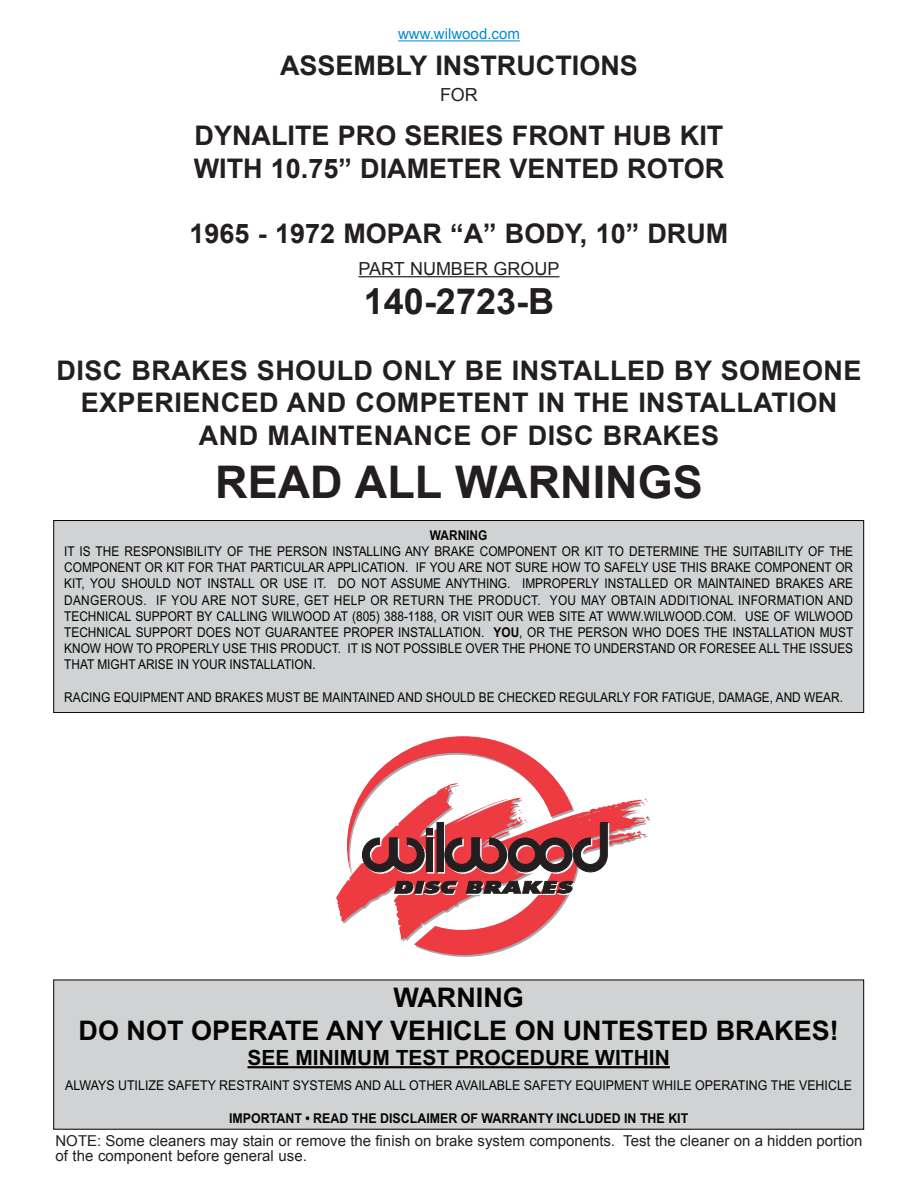
<style>
.page{position:relative;width:918px;height:1188px;background:#fff}
.page>*{position:absolute;margin:0;border:0;box-sizing:border-box;transform-origin:0 0}
.t1{font:700 45px "Arial";color:#231f20}
.t2{font:700 36px "Arial";color:#231f20}
.t3{font:700 27px/32.4px "Arial";letter-spacing:.015em;color:#231f20}
.t4{font:700 27px/32.4px "Arial";color:#040503;text-align:center}
.t5{font:700 21px "Arial";color:#040503}
.t6{font:18px "Arial";color:#231f20}
.t7{font:15px/15px "Arial";color:#231f20}
.t8{font:15px "Arial";color:#008cd2}
.t9{font:13.5px/16.2px "Arial";color:#040503;text-align:justify;scale:.88 1}
.t10{font:13.5px "Arial";color:#040503;scale:.92 1}
.t11{font:700 13.5px "Arial";color:#040503;scale:.92 1}
.t12{font:700 13.5px "Arial";color:#040503;scale:.88 1}
.s1{font-weight:700}
</style>
<div class="page">
<hr style="left:358px;top:276px;width:202px;height:1px;background:#231f20">
<svg style="left:336px;top:798px;width:313px;height:125px"></svg>
<svg style="left:347px;top:736px;width:262px;height:221px"></svg>
<div style="left:54px;top:521px;width:810px;height:192px;background:#d1d2d4"></div>
<div style="left:53px;top:520px;width:811px;height:193px;border:1px solid #040503"></div>
<div style="left:54px;top:980px;width:810px;height:149px;background:#d1d2d4"></div>
<hr style="left:248px;top:1066px;width:422px;height:2px;background:#040503">
<hr style="left:398px;top:40px;width:122px;height:1px;background:#008cd2">
<p class="t8" style="left:398px;top:26px;width:123px">www.wilwood.com</p>
<h3 class="t3" style="left:280px;top:50px;width:359px">ASSEMBLY INSTRUCTIONS</h3>
<h3 class="t6" style="left:440px;top:85px;width:39px">FOR</h3>
<h3 class="t3" style="left:194px;top:120px;width:532px">DYNALITE PRO SERIES FRONT HUB KIT<br>WITH 10.75” DIAMETER VENTED ROTOR</h3>
<h3 class="t3" style="left:190px;top:217px;width:540px">1965 - 1972 MOPAR “A” BODY, 10” DRUM</h3>
<h3 class="t6" style="left:358px;top:259px;width:203px">PART NUMBER GROUP</h3>
<h2 class="t2" style="left:364px;top:281px;width:192px">140-2723-B</h2>
<h3 class="t3" style="left:56px;top:354px;width:807px;text-align:center">DISC BRAKES SHOULD ONLY BE INSTALLED BY SOMEONE<br>EXPERIENCED AND COMPETENT IN THE INSTALLATION<br>AND MAINTENANCE OF DISC BRAKES</h3>
<h1 class="t1" style="left:215px;top:457px;width:489px">READ ALL WARNINGS</h1>
<p class="t12" style="left:430px;top:526px;width:67px">WARNING</p>
<p class="t9" style="left:64px;top:543px;width:898px">IT IS THE RESPONSIBILITY OF THE PERSON INSTALLING ANY BRAKE COMPONENT OR KIT TO DETERMINE THE SUITABILITY OF THE COMPONENT OR KIT FOR THAT PARTICULAR APPLICATION. IF YOU ARE NOT SURE HOW TO SAFELY USE THIS BRAKE COMPONENT OR KIT, YOU SHOULD NOT INSTALL OR USE IT. DO NOT ASSUME ANYTHING. IMPROPERLY INSTALLED OR MAINTAINED BRAKES ARE DANGEROUS. IF YOU ARE NOT SURE, GET HELP OR RETURN THE PRODUCT. YOU MAY OBTAIN ADDITIONAL INFORMATION AND TECHNICAL SUPPORT BY CALLING WILWOOD AT (805) 388-1188, OR VISIT OUR WEB SITE AT WWW.WILWOOD.COM. USE OF WILWOOD TECHNICAL SUPPORT DOES NOT GUARANTEE PROPER INSTALLATION. <span class="s1">YOU</span>, OR THE PERSON WHO DOES THE INSTALLATION MUST KNOW HOW TO PROPERLY USE THIS PRODUCT. IT IS NOT POSSIBLE OVER THE PHONE TO UNDERSTAND OR FORESEE ALL THE ISSUES THAT MIGHT ARISE IN YOUR INSTALLATION.</p>
<p class="t9" style="left:64px;top:689px;width:887px">RACING EQUIPMENT AND BRAKES MUST BE MAINTAINED AND SHOULD BE CHECKED REGULARLY FOR FATIGUE, DAMAGE, AND WEAR.</p>
<h3 class="t4" style="left:79px;top:983px;width:762px">WARNING<br>DO NOT OPERATE ANY VEHICLE ON UNTESTED BRAKES!</h3>
<h3 class="t5" style="left:248px;top:1044px;width:424px">SEE MINIMUM TEST PROCEDURE WITHIN</h3>
<p class="t10" style="left:65px;top:1077px;width:857px">ALWAYS UTILIZE SAFETY RESTRAINT SYSTEMS AND ALL OTHER AVAILABLE SAFETY EQUIPMENT WHILE OPERATING THE VEHICLE</p>
<p class="t11" style="left:229px;top:1109px;width:501px">IMPORTANT • READ THE DISCLAIMER OF WARRANTY INCLUDED IN THE KIT</p>
<p class="t7" style="left:56px;top:1134px;width:808px">NOTE: Some cleaners may stain or remove the finish on brake system components. Test the cleaner on a hidden portion of the component before general use.</p>
</div>
